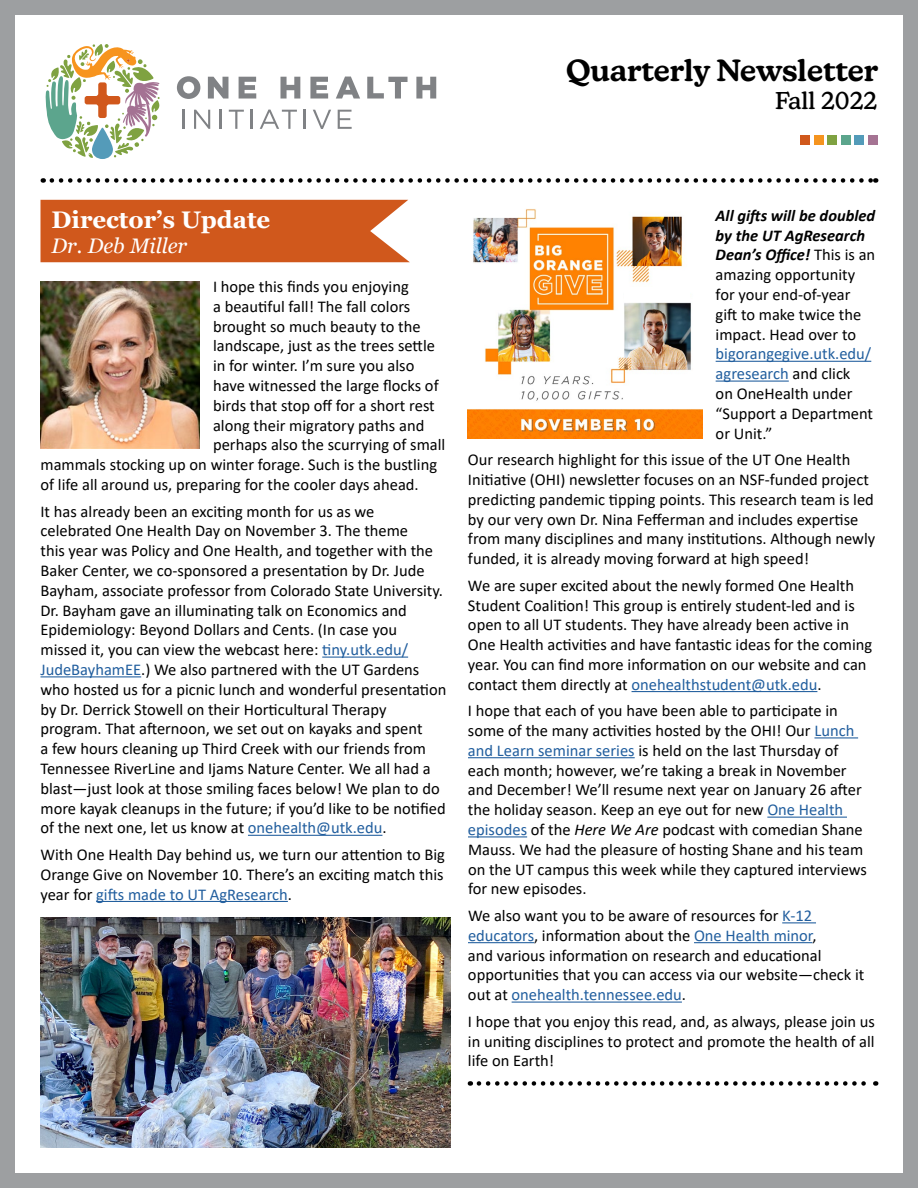
<style>
.page{position:relative;width:918px;height:1188px;background:#fff}
.page>*{position:absolute;margin:0;border:0;box-sizing:border-box;transform-origin:0 0}
.t1{font:600 30px "New Kansas";color:#000}
.t2{font:700 24px "Georgia";color:#fff}
.t3{font:500 24px "New Kansas";color:#000}
.t4{font:italic 21px "Georgia";color:#fff}
.t5{font:16.5px/19.8px "Calibri";color:#000}
.s1{color:#215e9e}
.s2{font-weight:700;font-style:italic}
.s3{font-style:italic}
</style>
<div class="page">
<div style="left:0;top:0;width:918px;height:1188px;border:15px solid #9d9fa1"></div>
<svg style="left:177px;top:76px;width:23px;height:23px"></svg>
<svg style="left:208px;top:77px;width:20px;height:22px"></svg>
<svg style="left:239px;top:77px;width:17px;height:22px"></svg>
<svg style="left:280px;top:77px;width:20px;height:22px"></svg>
<svg style="left:310px;top:77px;width:18px;height:22px"></svg>
<svg style="left:336px;top:77px;width:24px;height:22px"></svg>
<svg style="left:367px;top:77px;width:41px;height:22px"></svg>
<svg style="left:416px;top:77px;width:20px;height:22px"></svg>
<hr style="left:182px;top:110px;width:3px;height:19px;background:#808285">
<svg style="left:194px;top:110px;width:16px;height:19px"></svg>
<svg style="left:220px;top:110px;width:2px;height:19px"></svg>
<svg style="left:229px;top:110px;width:15px;height:19px"></svg>
<svg style="left:251px;top:110px;width:2px;height:19px"></svg>
<svg style="left:260px;top:110px;width:37px;height:19px"></svg>
<svg style="left:304px;top:110px;width:2px;height:19px"></svg>
<svg style="left:313px;top:110px;width:18px;height:19px"></svg>
<svg style="left:338px;top:110px;width:14px;height:19px"></svg>
<svg style="left:46px;top:44px;width:114px;height:115px"></svg>
<div style="left:827px;top:135px;width:10px;height:10px;background:#7fa241"></div>
<div style="left:814px;top:135px;width:10px;height:10px;background:#f5941f"></div>
<div style="left:800px;top:135px;width:10px;height:10px;background:#d0581c"></div>
<div style="left:841px;top:135px;width:10px;height:10px;background:#5ba58c"></div>
<div style="left:854px;top:135px;width:10px;height:10px;background:#539bb9"></div>
<div style="left:868px;top:135px;width:10px;height:10px;background:#a57393"></div>
<svg style="left:52px;top:178px;width:824px;height:5px"></svg>
<hr style="left:322px;top:657px;width:86px;height:1px;background:#215e9e">
<hr style="left:40px;top:676px;width:101px;height:1px;background:#215e9e">
<hr style="left:248px;top:835px;width:134px;height:1px;background:#215e9e">
<hr style="left:96px;top:901px;width:192px;height:1px;background:#215e9e">
<hr style="left:716px;top:361px;width:155px;height:1px;background:#215e9e">
<hr style="left:716px;top:381px;width:73px;height:1px;background:#215e9e">
<hr style="left:632px;top:691px;width:185px;height:1px;background:#215e9e">
<hr style="left:814px;top:737px;width:44px;height:1px;background:#215e9e">
<hr style="left:468px;top:757px;width:167px;height:1px;background:#215e9e">
<hr style="left:767px;top:817px;width:80px;height:1px;background:#215e9e">
<hr style="left:468px;top:836px;width:59px;height:1px;background:#215e9e">
<hr style="left:782px;top:922px;width:34px;height:1px;background:#215e9e">
<hr style="left:468px;top:942px;width:66px;height:1px;background:#215e9e">
<hr style="left:694px;top:942px;width:118px;height:1px;background:#215e9e">
<hr style="left:512px;top:1002px;width:170px;height:1px;background:#215e9e">
<img style="left:40px;top:282px;width:160px;height:166px">
<div style="left:40px;top:200px;width:370px;height:62px;background:#d0581c"></div>
<img style="left:40px;top:918px;width:410px;height:230px">
<svg style="left:479px;top:1081px;width:397px;height:5px"></svg>
<img style="left:468px;top:209px;width:234px;height:229px">
<div style="left:624px;top:287px;width:66px;height:14px;background:#fff"></div>
<h1 class="t1" style="left:566px;top:52px;width:314px">Quarterly Newsletter</h1>
<h2 class="t3" style="left:775px;top:87px;width:104px">Fall 2022</h2>
<h2 class="t2" style="left:52px;top:204px;width:220px">Director’s Update</h2>
<p class="t4" style="left:52px;top:232px;width:137px">Dr. Deb Miller</p>
<p class="t5" style="left:213px;top:276px;width:197px">I hope this finds you enjoying</p>
<p class="t5" style="left:213px;top:296px;width:199px">a beautiful fall! The fall colors</p>
<p class="t5" style="left:213px;top:316px;width:209px">brought so much beauty to the</p>
<p class="t5" style="left:213px;top:336px;width:224px">landscape, just as the trees settle</p>
<p class="t5" style="left:213px;top:355px;width:203px">in for winter. I’m sure you also</p>
<p class="t5" style="left:213px;top:375px;width:227px">have witnessed the large flocks of</p>
<p class="t5" style="left:213px;top:395px;width:223px">birds that stop off for a short rest</p>
<p class="t5" style="left:213px;top:415px;width:213px">along their migratory paths and</p>
<p class="t5" style="left:213px;top:435px;width:234px">perhaps also the scurrying of small</p>
<p class="t5" style="left:40px;top:454px;width:398px">mammals stocking up on winter forage. Such is the bustling</p>
<p class="t5" style="left:40px;top:474px;width:380px">of life all around us, preparing for the cooler days ahead.</p>
<p class="t5" style="left:40px;top:501px;width:408px">It has already been an exciting month for us as we celebrated One Health Day on November 3. The theme<br>this year was Policy and One Health, and together with the Baker Center, we co-sponsored a presentation by Dr. Jude Bayham, associate professor from Colorado State University.<br>Dr. Bayham gave an illuminating talk on Economics and Epidemiology: Beyond Dollars and Cents. (In case you missed it, you can view the webcast here: <span class="s1">tiny.utk.edu/ JudeBayhamEE</span>.) We also partnered with the UT Gardens who hosted us for a picnic lunch and wonderful presentation by Dr. Derrick Stowell on their Horticultural Therapy program. That afternoon, we set out on kayaks and spent<br>a few hours cleaning up Third Creek with our friends from Tennessee RiverLine and Ijams Nature Center. We all had a blast—just look at those smiling faces below! We plan to do more kayak cleanups in the future; if you’d like to be notified of the next one, let us know at <span class="s1">onehealth@utk.edu</span>.</p>
<p class="t5" style="left:40px;top:844px;width:406px;text-align:justify">With One Health Day behind us, we turn our attention to Big Orange Give on November 10. There’s an exciting match this year for <span class="s1">gifts made to UT AgResearch</span>.</p>
<p class="t5" style="left:716px;top:205px;width:161px"><span class="s2">All gifts will be doubled by the UT AgResearch<br>Dean’s Office!</span> This is an amazing opportunity for your end-of-year gift to make twice the impact. Head over to</p>
<p class="t5" style="left:716px;top:344px;width:159px"><span class="s1">bigorangegive.utk.edu/ agresearch</span> and click<br>on OneHealth under “Support a Department or Unit.”</p>
<p class="t5" style="left:468px;top:449px;width:409px">Our research highlight for this issue of the UT One Health Initiative (OHI) newsletter focuses on an NSF-funded project predicting pandemic tipping points. This research team is led by our very own Dr. Nina Fefferman and includes expertise from many disciplines and many institutions. Although newly funded, it is already moving forward at high speed!</p>
<p class="t5" style="left:468px;top:575px;width:406px">We are super excited about the newly formed One Health Student Coalition! This group is entirely student-led and is open to all UT students. They have already been active in One Health activities and have fantastic ideas for the coming year. You can find more information on our website and can contact them directly at <span class="s1">onehealthstudent@utk.edu</span>.</p>
<p class="t5" style="left:468px;top:700px;width:400px">I hope that each of you have been able to participate in some of the many activities hosted by the OHI! Our <span class="s1">Lunch and Learn seminar series</span> is held on the last Thursday of each month; however, we’re taking a break in November and December! We’ll resume next year on January 26 after the holiday season. Keep an eye out for new <span class="s1">One Health episodes</span> of the <span class="s3">Here We Are</span> podcast with comedian Shane Mauss. We had the pleasure of hosting Shane and his team on the UT campus this week while they captured interviews for new episodes.</p>
<p class="t5" style="left:468px;top:905px;width:398px">We also want you to be aware of resources for <span class="s1">K-12 educators</span>, information about the <span class="s1">One Health minor</span>,<br>and various information on research and educational opportunities that you can access via our website—check it out at <span class="s1">onehealth.tennessee.edu</span>.</p>
<p class="t5" style="left:468px;top:1011px;width:408px;text-align:justify">I hope that you enjoy this read, and, as always, please join us in uniting disciplines to protect and promote the health of all life on Earth!</p>
</div>
